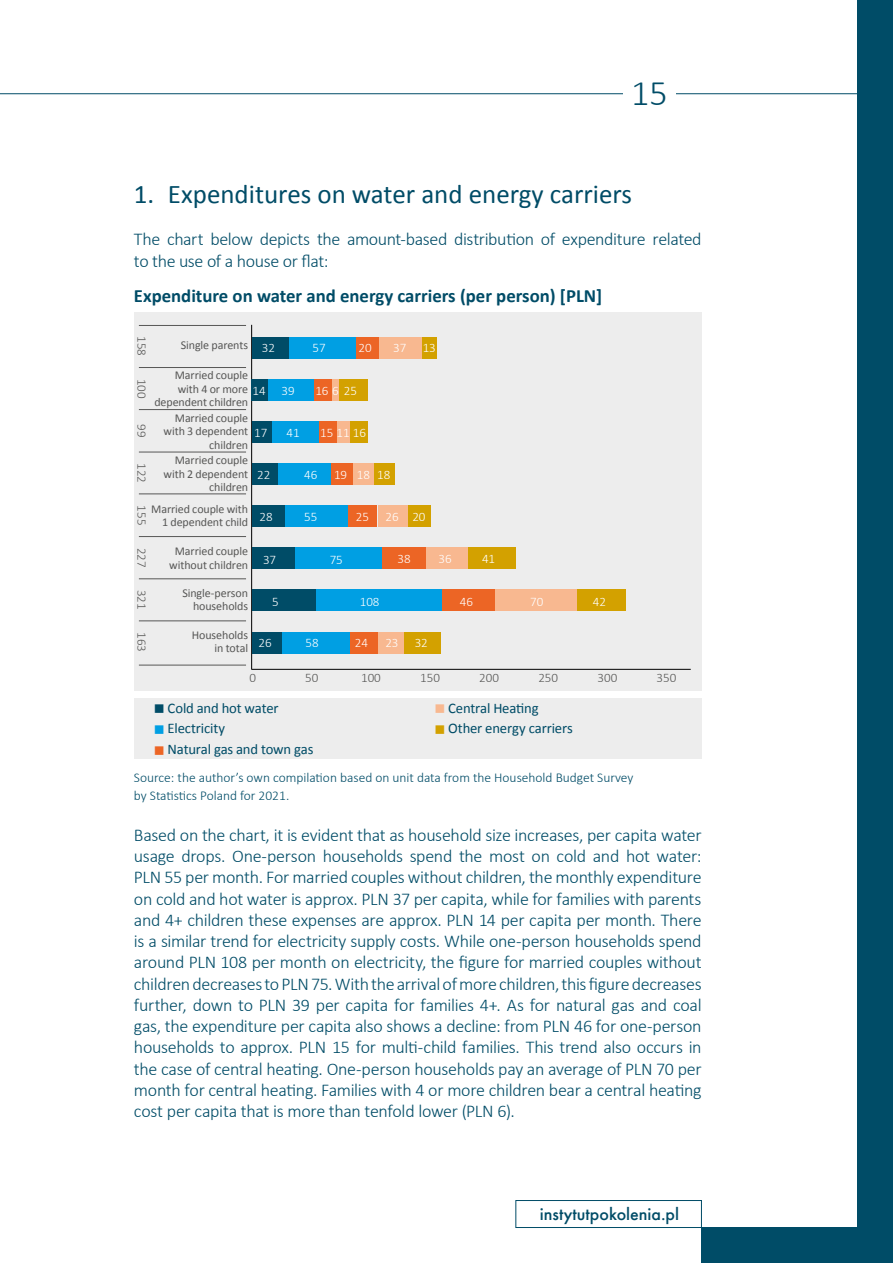
<style>
.page{position:relative;width:893px;height:1263px;background:#fff}
.page>*{position:absolute;margin:0;border:0;box-sizing:border-box;transform-origin:0 0}
.t1{font:300 36px "Calibri";color:#004c67}
.t2{font:27px "Calibri";color:#004c67}
.t3{font:700 18.75px "Calibri";color:#004c67}
.t4{font:300 18px/21.3px "Calibri";letter-spacing:-.02em;color:#004c67}
.t5{font:500 18px "Futura PT";color:#004c67}
.t6{font:14.7px "Calibri";letter-spacing:-.01em;color:#004c67}
.t7{font:300 13.5px/18px "Calibri";color:#004c67}
.t8{font:300 13.05px "Calibri";color:#fff}
.t9{font:300 13.05px "Calibri";color:#575756}
.t10{font:12px/13.5px "Calibri";letter-spacing:-.01em;color:#575756;text-align:right}
.s1{color:#009fe3}
.s2{color:#ec6525}
.s3{color:#f8b890}
.s4{color:#d3a100}
</style>
<div class="page">
<div style="left:857px;top:0;width:36px;height:1263px;background:#004c67"></div>
<div style="left:702px;top:1227px;width:191px;height:36px;background:#004c67"></div>
<hr style="left:0;top:93px;width:893px;height:1px;background:#004c67">
<div style="left:623px;top:64px;width:52px;height:56px;background:#fff"></div>
<div style="left:516px;top:1200px;width:186px;height:28px;border:1px solid #004c67"></div>
<div style="left:134px;top:312px;width:567px;height:378px;background:#ededed"></div>
<div style="left:134px;top:698px;width:568px;height:61px;background:#ededed"></div>
<hr style="left:252px;top:669px;width:439px;height:1px;background:#000">
<hr style="left:251px;top:325px;width:1px;height:344px;background:#000">
<hr style="left:139px;top:409px;width:107px;height:1px;background:#575756">
<hr style="left:139px;top:452px;width:107px;height:1px;background:#575756">
<hr style="left:139px;top:494px;width:107px;height:1px;background:#575756">
<hr style="left:139px;top:536px;width:107px;height:1px;background:#575756">
<hr style="left:139px;top:621px;width:107px;height:1px;background:#575756">
<hr style="left:139px;top:578px;width:107px;height:1px;background:#575756">
<hr style="left:139px;top:665px;width:107px;height:1px;background:#575756">
<hr style="left:139px;top:367px;width:107px;height:1px;background:#575756">
<hr style="left:139px;top:325px;width:107px;height:1px;background:#575756">
<div style="left:404px;top:632px;width:37px;height:21px;background:#d3a100"></div>
<div style="left:378px;top:632px;width:26px;height:21px;background:#f8b890"></div>
<div style="left:350px;top:632px;width:27px;height:21px;background:#ec6525"></div>
<div style="left:282px;top:632px;width:67px;height:21px;background:#009fe3"></div>
<div style="left:252px;top:632px;width:30px;height:21px;background:#004c67"></div>
<div style="left:577px;top:590px;width:48px;height:21px;background:#d3a100"></div>
<div style="left:495px;top:590px;width:81px;height:21px;background:#f8b890"></div>
<div style="left:442px;top:590px;width:53px;height:21px;background:#ec6525"></div>
<div style="left:316px;top:590px;width:125px;height:21px;background:#009fe3"></div>
<div style="left:252px;top:590px;width:64px;height:21px;background:#004c67"></div>
<div style="left:468px;top:548px;width:48px;height:21px;background:#d3a100"></div>
<div style="left:427px;top:548px;width:41px;height:21px;background:#f8b890"></div>
<div style="left:382px;top:548px;width:44px;height:21px;background:#ec6525"></div>
<div style="left:295px;top:548px;width:87px;height:21px;background:#009fe3"></div>
<div style="left:252px;top:548px;width:43px;height:21px;background:#004c67"></div>
<div style="left:408px;top:506px;width:23px;height:21px;background:#d3a100"></div>
<div style="left:378px;top:506px;width:30px;height:21px;background:#f8b890"></div>
<div style="left:348px;top:506px;width:29px;height:21px;background:#ec6525"></div>
<div style="left:284px;top:506px;width:64px;height:21px;background:#009fe3"></div>
<div style="left:252px;top:506px;width:32px;height:21px;background:#004c67"></div>
<div style="left:374px;top:463px;width:21px;height:22px;background:#d3a100"></div>
<div style="left:353px;top:463px;width:21px;height:22px;background:#f8b890"></div>
<div style="left:331px;top:463px;width:22px;height:22px;background:#ec6525"></div>
<div style="left:277px;top:463px;width:54px;height:22px;background:#009fe3"></div>
<div style="left:252px;top:463px;width:25px;height:22px;background:#004c67"></div>
<div style="left:350px;top:421px;width:18px;height:22px;background:#d3a100"></div>
<div style="left:337px;top:421px;width:12px;height:22px;background:#f8b890"></div>
<div style="left:319px;top:421px;width:18px;height:22px;background:#ec6525"></div>
<div style="left:272px;top:421px;width:47px;height:22px;background:#009fe3"></div>
<div style="left:252px;top:421px;width:19px;height:22px;background:#004c67"></div>
<div style="left:339px;top:379px;width:29px;height:21px;background:#d3a100"></div>
<div style="left:332px;top:379px;width:7px;height:21px;background:#f8b890"></div>
<div style="left:314px;top:379px;width:18px;height:21px;background:#ec6525"></div>
<div style="left:268px;top:379px;width:45px;height:21px;background:#009fe3"></div>
<div style="left:252px;top:379px;width:16px;height:21px;background:#004c67"></div>
<div style="left:422px;top:337px;width:15px;height:21px;background:#d3a100"></div>
<div style="left:379px;top:337px;width:43px;height:21px;background:#f8b890"></div>
<div style="left:355px;top:337px;width:23px;height:21px;background:#ec6525"></div>
<div style="left:289px;top:337px;width:66px;height:21px;background:#009fe3"></div>
<div style="left:252px;top:337px;width:37px;height:21px;background:#004c67"></div>
<h1 class="t1" style="left:631px;top:70px;width:38px">15</h1>
<h2 class="t2" style="left:134px;top:177px;width:500px">1. Expenditures on water and energy carriers</h2>
<p class="t4" style="left:134px;top:229px;width:569px">The chart below depicts the amount-based distribution of expenditure related to the use of a house or flat:</p>
<p class="t3" style="left:134px;top:282px;width:470px">Expenditure on water and energy carriers (per person) [PLN]</p>
<p class="t9" style="left:150px;top:336px;width:21px;rotate:90deg">158</p>
<p class="t9" style="left:150px;top:378px;width:21px;rotate:90deg">100</p>
<p class="t9" style="left:150px;top:424px;width:15px;rotate:90deg">99</p>
<p class="t9" style="left:150px;top:463px;width:21px;rotate:90deg">122</p>
<p class="t9" style="left:150px;top:505px;width:21px;rotate:90deg">155</p>
<p class="t9" style="left:150px;top:548px;width:21px;rotate:90deg">227</p>
<p class="t9" style="left:150px;top:590px;width:21px;rotate:90deg">321</p>
<p class="t9" style="left:150px;top:632px;width:21px;rotate:90deg">163</p>
<p class="t10" style="left:181px;top:337px;width:69px">Single parents</p>
<p class="t10" style="left:154px;top:368px;width:95px">Married couple with 4 or more dependent children</p>
<p class="t10" style="left:164px;top:410px;width:86px">Married couple with 3 dependent children</p>
<p class="t10" style="left:164px;top:453px;width:86px">Married couple with 2 dependent children</p>
<p class="t10" style="left:151px;top:502px;width:98px">Married couple with<br>1 dependent child</p>
<p class="t10" style="left:169px;top:544px;width:80px;text-align:center">Married couple without children</p>
<p class="t10" style="left:182px;top:586px;width:67px">Single-person households</p>
<p class="t10" style="left:192px;top:627px;width:58px">Households in total</p>
<p class="t8" style="left:393px;top:340px;width:44px">37 13</p>
<p class="t8" style="left:358px;top:340px;width:15px">20</p>
<p class="t8" style="left:262px;top:340px;width:15px">32</p>
<p class="t8" style="left:253px;top:382px;width:44px">14 39</p>
<p class="t8" style="left:254px;top:424px;width:15px">17</p>
<p class="t8" style="left:286px;top:424px;width:15px">41</p>
<p class="t8" style="left:257px;top:466px;width:15px">22</p>
<p class="t8" style="left:260px;top:508px;width:15px">28</p>
<p class="t8" style="left:263px;top:551px;width:15px">37</p>
<p class="t8" style="left:272px;top:593px;width:8px">5</p>
<p class="t8" style="left:258px;top:635px;width:15px">26</p>
<p class="t8" style="left:312px;top:340px;width:15px">57</p>
<p class="t8" style="left:315px;top:382px;width:43px">16 6 25</p>
<p class="t8" style="left:320px;top:424px;width:47px">15 11 16</p>
<p class="t8" style="left:304px;top:466px;width:15px">46</p>
<p class="t8" style="left:304px;top:508px;width:15px">55</p>
<p class="t8" style="left:330px;top:551px;width:15px">75</p>
<p class="t8" style="left:360px;top:593px;width:21px">108</p>
<p class="t8" style="left:305px;top:635px;width:15px">58</p>
<p class="t8" style="left:334px;top:466px;width:15px">19</p>
<p class="t8" style="left:357px;top:466px;width:35px">18 18</p>
<p class="t8" style="left:385px;top:508px;width:42px">26 20</p>
<p class="t8" style="left:356px;top:508px;width:15px">25</p>
<p class="t8" style="left:398px;top:551px;width:15px">38</p>
<p class="t8" style="left:438px;top:551px;width:15px">36</p>
<p class="t8" style="left:482px;top:551px;width:15px">41</p>
<p class="t8" style="left:460px;top:593px;width:15px">46</p>
<p class="t8" style="left:355px;top:635px;width:15px">24</p>
<p class="t8" style="left:385px;top:635px;width:44px">23 32</p>
<p class="t8" style="left:530px;top:593px;width:15px">70</p>
<p class="t8" style="left:593px;top:593px;width:15px">42</p>
<p class="t9" style="left:249px;top:670px;width:8px">0</p>
<p class="t9" style="left:305px;top:670px;width:15px">50</p>
<p class="t9" style="left:361px;top:670px;width:21px">100</p>
<p class="t9" style="left:420px;top:670px;width:21px">150</p>
<p class="t9" style="left:479px;top:670px;width:21px">200</p>
<p class="t9" style="left:538px;top:670px;width:21px">250</p>
<p class="t9" style="left:597px;top:670px;width:21px">300</p>
<p class="t9" style="left:657px;top:670px;width:21px">350</p>
<p class="t6" style="left:154px;top:698px;width:126px">■ Cold and hot water</p>
<p class="t6" style="left:154px;top:719px;width:73px"><span class="s1">■</span> Electricity</p>
<p class="t6" style="left:154px;top:740px;width:161px"><span class="s2">■</span> Natural gas and town gas</p>
<p class="t6" style="left:434px;top:698px;width:106px"><span class="s3">■</span> Central Heating</p>
<p class="t6" style="left:434px;top:719px;width:140px"><span class="s4">■</span> Other energy carriers</p>
<p class="t7" style="left:134px;top:768px;width:501px">Source: the author’s own compilation based on unit data from the Household Budget Survey by Statistics Poland for 2021.</p>
<p class="t4" style="left:134px;top:824px;width:569px;text-align:justify">Based on the chart, it is evident that as household size increases, per capita water usage drops. One-person households spend the most on cold and hot water:<br>PLN 55 per month. For married couples without children, the monthly expenditure on cold and hot water is approx. PLN 37 per capita, while for families with parents and 4+ children these expenses are approx. PLN 14 per capita per month. There is a similar trend for electricity supply costs. While one-person households spend around PLN 108 per month on electricity, the figure for married couples without children decreases to PLN 75. With the arrival of more children, this figure decreases further, down to PLN 39 per capita for families 4+. As for natural gas and coal gas, the expenditure per capita also shows a decline: from PLN 46 for one-person households to approx. PLN 15 for multi-child families. This trend also occurs in the case of central heating. One-person households pay an average of PLN 70 per month for central heating. Families with 4 or more children bear a central heating cost per capita that is more than tenfold lower (PLN 6).</p>
<p class="t5" style="left:540px;top:1203px;width:141px">instytutpokolenia.pl</p>
</div>
